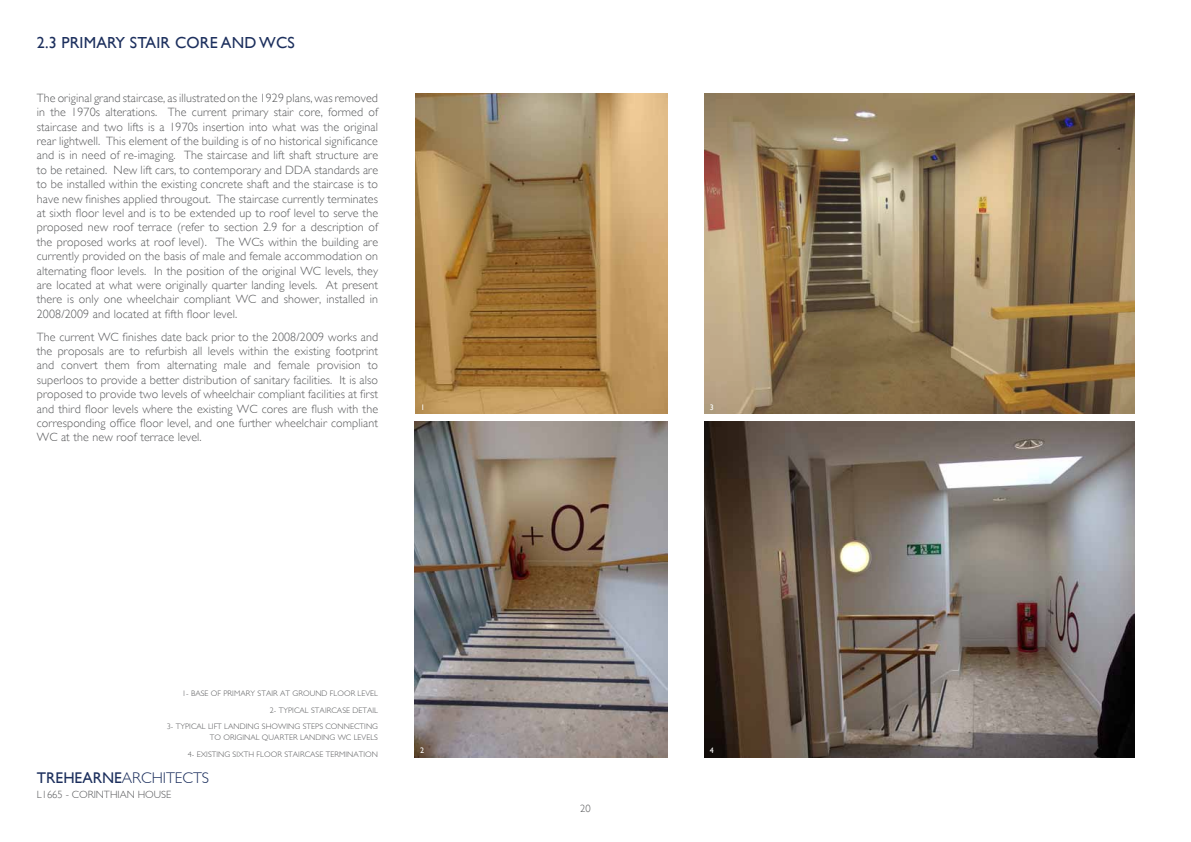
<style>
.page{position:relative;width:1191px;height:842px;background:#fff}
.page>*{position:absolute;margin:0;border:0;box-sizing:border-box;transform-origin:0 0}
.t1{font:16px "Gill Sans";letter-spacing:.01em;color:#1c2f5d}
.t2{font:300 15.5px "Gill Sans";color:#1c2f5d}
.t3{font:300 12px/14.4px "Gill Sans";letter-spacing:.01em;color:#58595b;text-align:justify}
.t4{font:300 10.5px "Gill Sans";color:#58595b}
.t5{font:300 8px "Gill Sans";letter-spacing:.01em;color:#58595b}
.t6{font:8px "Gill Sans";color:#fff}
.s1{font-weight:400}
</style>
<div class="page">
<img style="left:704px;top:94px;width:430px;height:320px">
<img style="left:415px;top:421px;width:252px;height:336px">
<img style="left:416px;top:94px;width:251px;height:320px">
<img style="left:704px;top:421px;width:430px;height:336px">
<h1 class="t1" style="left:37px;top:33px;width:258px">2.3 PRIMARY STAIR CORE AND WCs</h1>
<p class="t3" style="left:37px;top:91px;width:344px">The original grand staircase, as illustrated on the 1929 plans, was removed in the 1970s alterations. The current primary stair core, formed of staircase and two lifts is a 1970s insertion into what was the original rear lightwell. This element of the building is of no historical significance and is in need of re-imaging. The staircase and lift shaft structure are to be retained. New lift cars, to contemporary and DDA standards are to be installed within the existing concrete shaft and the staircase is to have new finishes applied througout. The staircase currently terminates at sixth floor level and is to be extended up to roof level to serve the proposed new roof terrace (refer to section 2.9 for a description of the proposed works at roof level). The WCs within the building are currently provided on the basis of male and female accommodation on alternating floor levels. In the position of the original WC levels, they are located at what were originally quarter landing levels. At present there is only one wheelchair compliant WC and shower, installed in 2008/2009 and located at fifth floor level.</p>
<p class="t3" style="left:37px;top:330px;width:343px">The current WC finishes date back prior to the 2008/2009 works and the proposals are to refurbish all levels within the existing footprint and convert them from alternating male and female provision to superloos to provide a better distribution of sanitary facilities. It is also proposed to provide two levels of wheelchair compliant facilities at first and third floor levels where the existing WC cores are flush with the corresponding office floor level, and one further wheelchair compliant WC at the new roof terrace level.</p>
<p class="t6" style="left:421px;top:402px;width:5px">1</p>
<p class="t5" style="left:182px;top:689px;width:15px">1- Base</p>
<p class="t5" style="left:211px;top:689px;width:23px">of primar</p>
<p class="t5" style="left:250px;top:689px;width:13px">y stair</p>
<p class="t5" style="left:280px;top:689px;width:37px">at ground</p>
<p class="t5" style="left:330px;top:689px;width:50px">floor level</p>
<p class="t5" style="left:270px;top:705px;width:47px">2- typical staircase</p>
<p class="t5" style="left:352px;top:705px;width:6px">detai</p>
<p class="t5" style="left:374px;top:705px;width:5px">l</p>
<p class="t5" style="left:167px;top:722px;width:68px">3- typical lift landing</p>
<p class="t5" style="left:262px;top:722px;width:30px">sh owing</p>
<p class="t5" style="left:303px;top:722px;width:41px">steps connecting</p>
<p class="t5" style="left:210px;top:733px;width:26px">to origina</p>
<p class="t5" style="left:256px;top:733px;width:19px">l quarter</p>
<p class="t5" style="left:300px;top:733px;width:10px">landing</p>
<p class="t5" style="left:338px;top:733px;width:41px">wc levels</p>
<p class="t5" style="left:188px;top:750px;width:24px">4- existing</p>
<p class="t5" style="left:233px;top:750px;width:57px">sixth floor staircase</p>
<p class="t5" style="left:326px;top:750px;width:6px">terminati</p>
<p class="t5" style="left:365px;top:750px;width:12px">on</p>
<p class="t2" style="left:37px;top:769px;width:174px"><span class="s1">TREHEARNE</span>ARCHITECTS</p>
<p class="t4" style="left:37px;top:788px;width:136px">L1665 - CORINTHIAN HOUSE</p>
<p class="t6" style="left:420px;top:745px;width:5px">2</p>
<p class="t6" style="left:710px;top:402px;width:5px">3</p>
<p class="t4" style="left:580px;top:803px;width:12px">20</p>
<p class="t6" style="left:710px;top:745px;width:5px">4</p>
</div>
